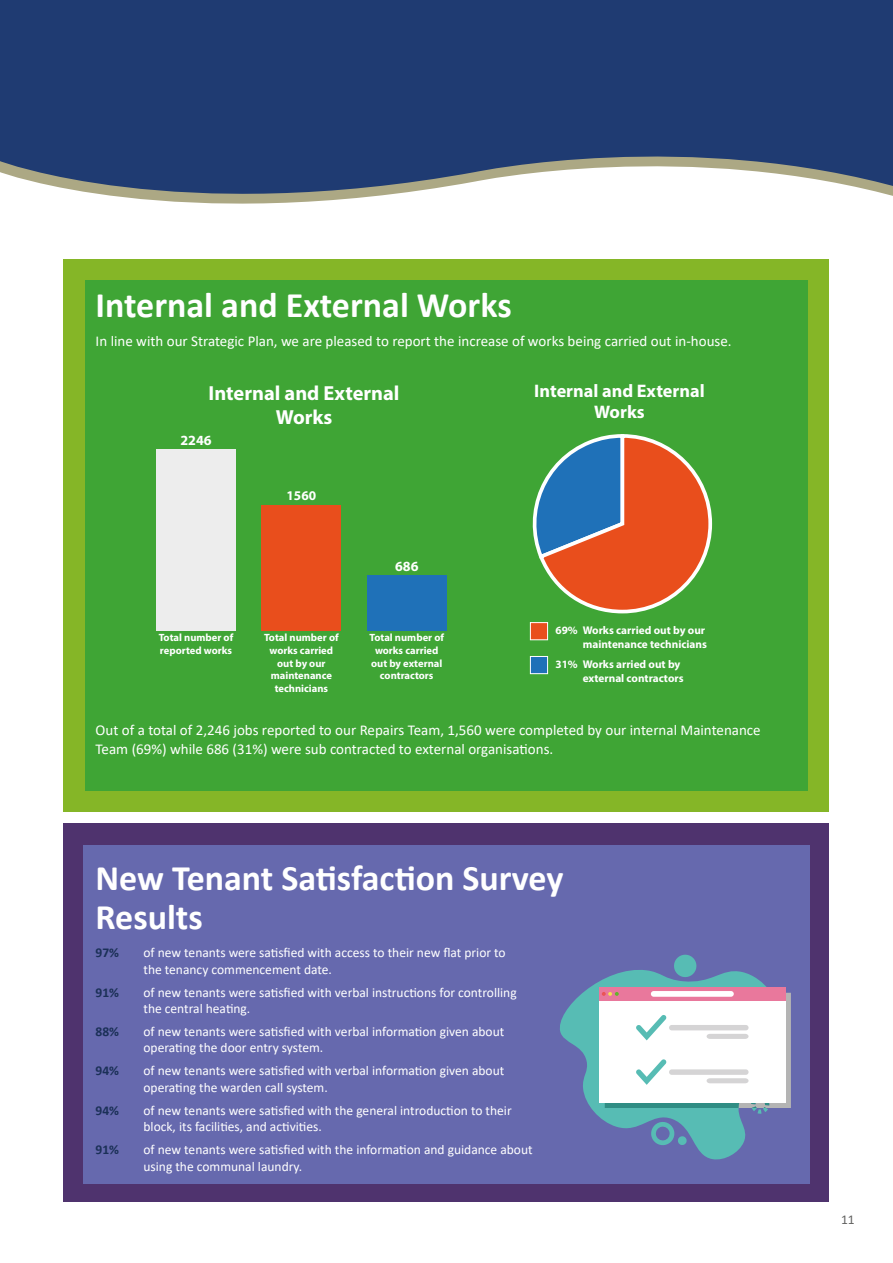
<style>
.page{position:relative;width:893px;height:1263px;background:#fff}
.page>*{position:absolute;margin:0;border:0;box-sizing:border-box;transform-origin:0 0}
.t1{font:700 36px/38.8px "Calibri";color:#fff}
.t2{font:700 20.4px/24.5px "Myriad Pro";color:#fff;text-align:center}
.t3{font:700 18.15px/21.9px "Myriad Pro";color:#fff;text-align:center}
.t4{font:15px/19.5px "Calibri";color:#fff}
.t5{font:700 14.1px "Myriad Pro";color:#fff}
.t6{font:13.5px/16.5px "Calibri";color:#fff}
.t7{font:700 13.5px "Calibri";color:#1b3057}
.t8{font:13.5px "Calibri";color:#646463}
.t9{font:700 13.35px "Myriad Pro";color:#fff}
.t10{font:700 11.25px/13.5px "Myriad Pro";color:#fff;text-align:right}
.t11{font:700 10.5px/12.6px "Myriad Pro";color:#fff;text-align:center}
</style>
<div class="page">
<svg style="left:0;top:0;width:893px;height:204px;background:#3a5280"></svg>
<div style="left:64px;top:823px;width:765px;height:378px;background:#4f336e"></div>
<div style="left:83px;top:845px;width:726px;height:338px;background:#6669ae"></div>
<div style="left:64px;top:259px;width:765px;height:552px;background:#85b627"></div>
<div style="left:85px;top:280px;width:723px;height:510px;background:#3fa535"></div>
<svg style="left:560px;top:954px;width:231px;height:206px"></svg>
<div style="left:156px;top:449px;width:80px;height:182px;background:#ededed"></div>
<div style="left:261px;top:505px;width:80px;height:126px;background:#e94e1c"></div>
<div style="left:367px;top:575px;width:80px;height:56px;background:#1f71b8"></div>
<div style="left:530px;top:623px;width:18px;height:17px;background:#e94e1c"></div>
<div style="left:530px;top:622px;width:18px;height:18px;border:1px solid #fff"></div>
<div style="left:530px;top:656px;width:18px;height:18px;background:#1f71b8"></div>
<div style="left:530px;top:656px;width:18px;height:18px;border:1px solid #fff"></div>
<svg style="left:532px;top:434px;width:181px;height:180px"></svg>
<p class="t1" style="left:96px;top:285px;width:418px">Internal and External Works</p>
<p class="t4" style="left:96px;top:331px;width:637px">In line with our Strategic Plan, we are pleased to report the increase of works being carried out in-house.</p>
<p class="t2" style="left:209px;top:380px;width:193px">Internal and External<br>Works</p>
<p class="t5" style="left:180px;top:431px;width:33px">2246</p>
<p class="t9" style="left:287px;top:487px;width:31px">1560</p>
<p class="t11" style="left:159px;top:631px;width:76px;text-align:left">Total number of reported works</p>
<p class="t11" style="left:264px;top:631px;width:76px">Total number of works carried out by our maintenance technicians</p>
<p class="t5" style="left:395px;top:557px;width:25px">686</p>
<p class="t11" style="left:369px;top:631px;width:76px">Total number of works carried out by external contractors</p>
<p class="t3" style="left:534px;top:379px;width:172px">Internal and External<br>Works</p>
<p class="t10" style="left:555px;top:623px;width:153px">69% Works carried out by our maintenance technicians</p>
<p class="t10" style="left:555px;top:657px;width:130px">31% Works arried out by external contractors</p>
<p class="t4" style="left:96px;top:720px;width:667px">Out of a total of 2,246 jobs reported to our Repairs Team, 1,560 were completed by our internal Maintenance<br>Team (69%) while 686 (31%) were sub contracted to external organisations.</p>
<p class="t1" style="left:95px;top:858px;width:469px">New Tenant Satisfaction Survey<br>Results</p>
<p class="t7" style="left:95px;top:943px;width:25px">97%</p>
<p class="t6" style="left:143px;top:944px;width:364px">of new tenants were satisfied with access to their new flat prior to the tenancy commencement date.</p>
<p class="t7" style="left:95px;top:982px;width:25px">91%</p>
<p class="t6" style="left:143px;top:983px;width:375px">of new tenants were satisfied with verbal instructions for controlling the central heating.</p>
<p class="t7" style="left:95px;top:1022px;width:25px">88%</p>
<p class="t6" style="left:143px;top:1023px;width:362px">of new tenants were satisfied with verbal information given about operating the door entry system.</p>
<p class="t7" style="left:95px;top:1061px;width:25px">94%</p>
<p class="t6" style="left:143px;top:1062px;width:362px">of new tenants were satisfied with verbal information given about operating the warden call system.</p>
<p class="t7" style="left:95px;top:1100px;width:25px">94%</p>
<p class="t6" style="left:143px;top:1101px;width:370px">of new tenants were satisfied with the general introduction to their block, its facilities, and activities.</p>
<p class="t7" style="left:95px;top:1140px;width:25px">91%</p>
<p class="t6" style="left:143px;top:1141px;width:391px">of new tenants were satisfied with the information and guidance about using the communal laundry.</p>
<p class="t8" style="left:841px;top:1210px;width:15px">11</p>
</div>
